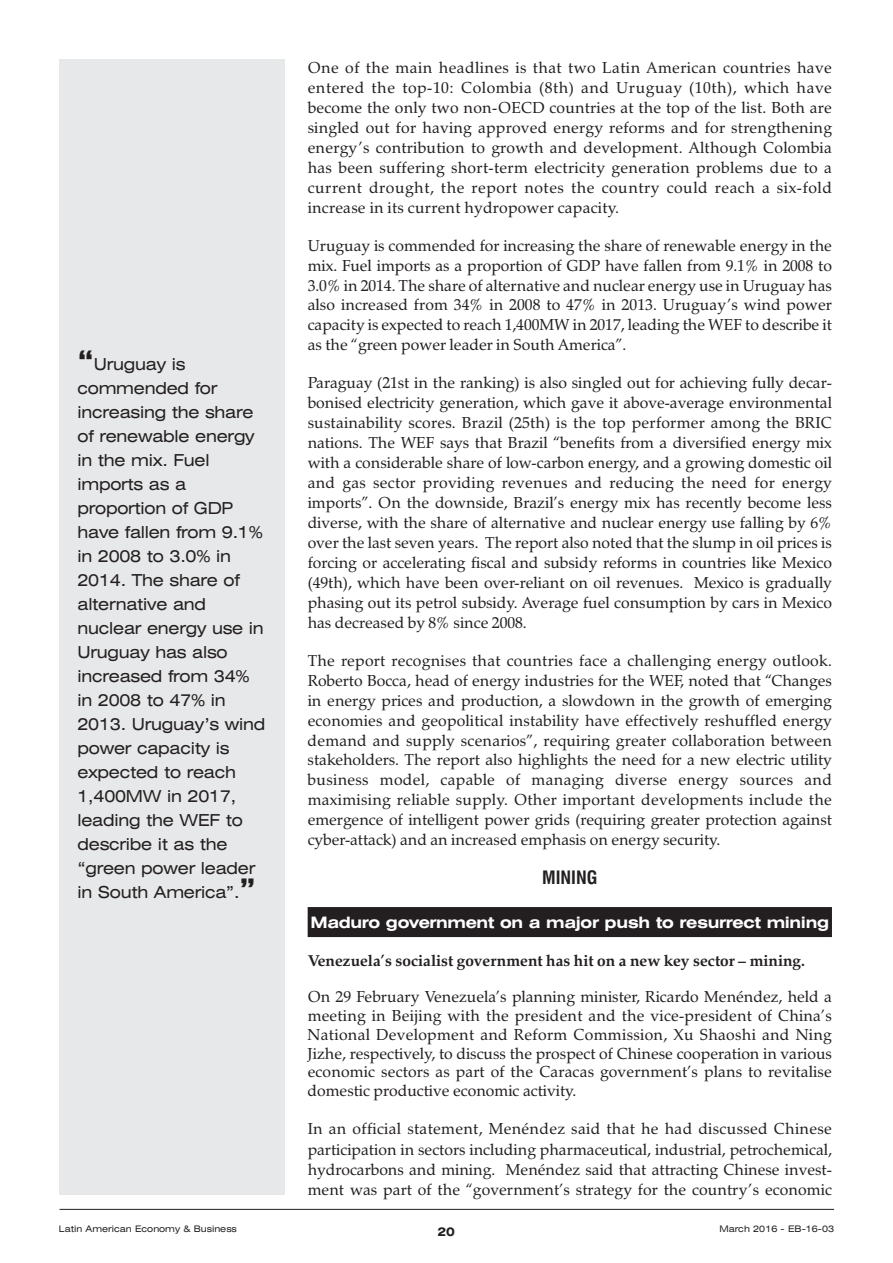
<style>
.page{position:relative;width:893px;height:1263px;background:#fff}
.page>*{position:absolute;margin:0;border:0;box-sizing:border-box;transform-origin:0 0}
.t1{font:700 condensed 18px "Swiss 721 BT";color:#231f20}
.t2{font:expanded 16.5px/24px "Swiss 721 BT";letter-spacing:-.015em;color:#231f20}
.t3{font:15.75px/20px "Zapf Calligraphic 801 BT";color:#231f20;text-align:justify}
.t4{font:700 15.75px "Zapf Calligraphic 801 BT";color:#231f20}
.t5{font:700 expanded 15.75px "Swiss 721 BT";letter-spacing:-.02em;color:#fff}
.t6{font:700 expanded 12px "Swiss 721 BT";color:#231f20}
.t7{font:expanded 9px "Swiss 721 BT";color:#231f20}
.s1{font-weight:700;font-size:27px}
</style>
<div class="page">
<div style="left:308px;top:907px;width:524px;height:30px;background:#231f20"></div>
<div style="left:60px;top:60px;width:225px;height:1135px;background:#e7e8e9"></div>
<hr style="left:60px;top:1209px;width:774px;height:1px;background:#231f20">
<p class="t2" style="left:78px;top:352px;width:189px"><span class="s1">“</span>Uruguay is commended for increasing the share of renewable energy in the mix. Fuel imports as a proportion of GDP have fallen from 9.1% in 2008 to 3.0% in<br>2014. The share of alternative and nuclear energy use in<br>Uruguay has also increased from 34% in 2008 to 47% in<br>2013. Uruguay’s wind power capacity is expected to reach<br>1,400MW in 2017, leading the WEF to describe it as the “green power leader in South America”.<span class="s1">”</span></p>
<p class="t3" style="left:308px;top:58px;width:526px">One of the main headlines is that two Latin American countries have entered the top-10: Colombia (8th) and Uruguay (10th), which have become the only two non-OECD countries at the top of the list. Both are singled out for having approved energy reforms and for strengthening energy’s contribution to growth and development. Although Colombia has been suffering short-term electricity generation problems due to a current drought, the report notes the country could reach a six-fold increase in its current hydropower capacity.</p>
<p class="t3" style="left:308px;top:235px;width:526px">Uruguay is commended for increasing the share of renewable energy in the mix. Fuel imports as a proportion of GDP have fallen from 9.1% in 2008 to 3.0% in 2014. The share of alternative and nuclear energy use in Uruguay has also increased from 34% in 2008 to 47% in 2013. Uruguay’s wind power capacity is expected to reach 1,400MW in 2017, leading the WEF to describe it as the “green power leader in South America”.</p>
<p class="t3" style="left:308px;top:373px;width:526px">Paraguay (21st in the ranking) is also singled out for achieving fully decar&shy;bonised electricity generation, which gave it above-average environmental sustainability scores. Brazil (25th) is the top performer among the BRIC nations. The WEF says that Brazil “benefits from a diversified energy mix with a considerable share of low-carbon energy, and a growing domestic oil and gas sector providing revenues and reducing the need for energy imports”. On the downside, Brazil’s energy mix has recently become less diverse, with the share of alternative and nuclear energy use falling by 6% over the last seven years. The report also noted that the slump in oil prices is forcing or accelerating fiscal and subsidy reforms in countries like Mexico (49th), which have been over-reliant on oil revenues. Mexico is gradually phasing out its petrol subsidy. Average fuel consumption by cars in Mexico has decreased by 8% since 2008.</p>
<p class="t3" style="left:308px;top:650px;width:526px">The report recognises that countries face a challenging energy outlook.<br>Roberto Bocca, head of energy industries for the WEF, noted that “Changes in energy prices and production, a slowdown in the growth of emerging economies and geopolitical instability have effectively reshuffled energy demand and supply scenarios”, requiring greater collaboration between stakeholders. The report also highlights the need for a new electric utility business model, capable of managing diverse energy sources and maximising reliable supply. Other important developments include the emergence of intelligent power grids (requiring greater protection against cyber-attack) and an increased emphasis on energy security.</p>
<p class="t1" style="left:542px;top:867px;width:57px">MINING</p>
<p class="t5" style="left:310px;top:913px;width:520px">Maduro government on a major push to resurrect mining</p>
<p class="t4" style="left:308px;top:951px;width:499px">Venezuela’s socialist government has hit on a new key sector – mining.</p>
<p class="t3" style="left:308px;top:987px;width:526px;line-height:18.8px">On 29 February Venezuela’s planning minister, Ricardo Menéndez, held a meeting in Beijing with the president and the vice-president of China’s National Development and Reform Commission, Xu Shaoshi and Ning Jizhe, respectively, to discuss the prospect of Chinese cooperation in various economic sectors as part of the Caracas government’s plans to revitalise domestic productive economic activity.</p>
<p class="t3" style="left:308px;top:1119px;width:526px">In an official statement, Menéndez said that he had discussed Chinese participation in sectors including pharmaceutical, industrial, petrochemical, hydrocarbons and mining. Menéndez said that attracting Chinese invest&shy;ment was part of the “government’s strategy for the country’s economic</p>
<p class="t7" style="left:59px;top:1224px;width:180px">Latin American Economy &amp; Business</p>
<p class="t6" style="left:437px;top:1225px;width:19px">20</p>
<p class="t7" style="left:719px;top:1224px;width:116px">March 2016 - EB-16-03</p>
</div>
